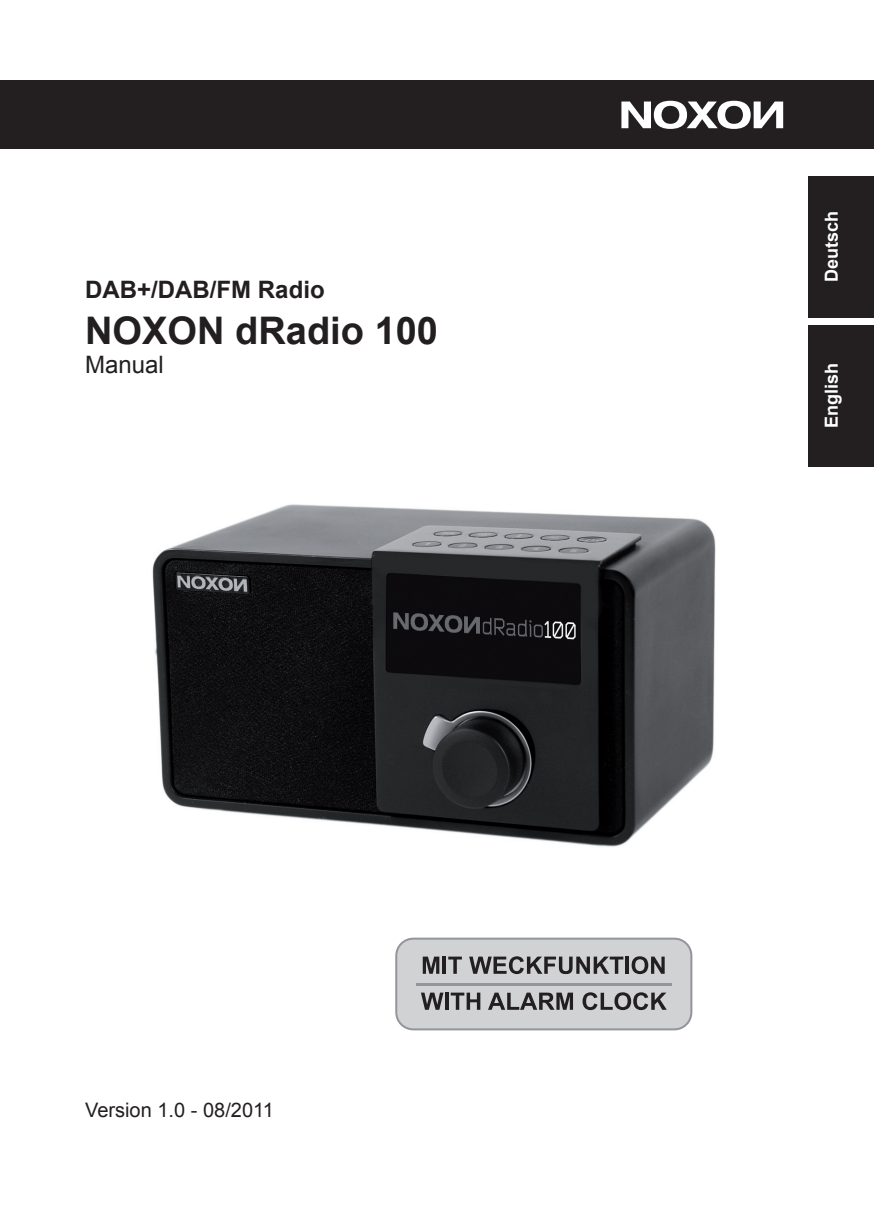
<style>
.page{position:relative;width:874px;height:1225px;background:#fff}
.page>*{position:absolute;margin:0;border:0;box-sizing:border-box;transform-origin:0 0}
.t1{font:700 38px "Arial";color:#231f20}
.t2{font:700 24px "Arial";color:#231f20}
.t3{font:24px "Arial";color:#231f20}
.t4{font:20px "Arial";color:#231f20}
.t5{font:700 18px "Arial";color:#fff}
</style>
<div class="page">
<div style="left:0;top:81px;width:873px;height:68px;background:#231f20"></div>
<svg style="left:621px;top:101px;width:161px;height:28px"></svg>
<div style="left:808px;top:176px;width:65px;height:141px;background:#231f20"></div>
<div style="left:808px;top:325px;width:65px;height:141px;background:#231f20"></div>
<img style="left:152px;top:504px;width:564px;height:343px">
<svg style="left:395px;top:937px;width:297px;height:93px;background:#b6b6b8"></svg>
<hr style="left:416px;top:983px;width:255px;height:2px;background:#939598">
<p class="t2" style="left:85px;top:274px;width:241px">DAB+/DAB/FM Radio</p>
<h1 class="t1" style="left:85px;top:305px;width:354px">NOXON dRadio 100</h1>
<p class="t3" style="left:85px;top:348px;width:80px">Manual</p>
<p class="t4" style="left:85px;top:1096px;width:190px">Version 1.0 - 08/2011</p>
<p class="t5" style="left:819px;top:282px;width:73px;rotate:-90deg">Deutsch</p>
<p class="t5" style="left:819px;top:428px;width:67px;rotate:-90deg">English</p>
</div>
